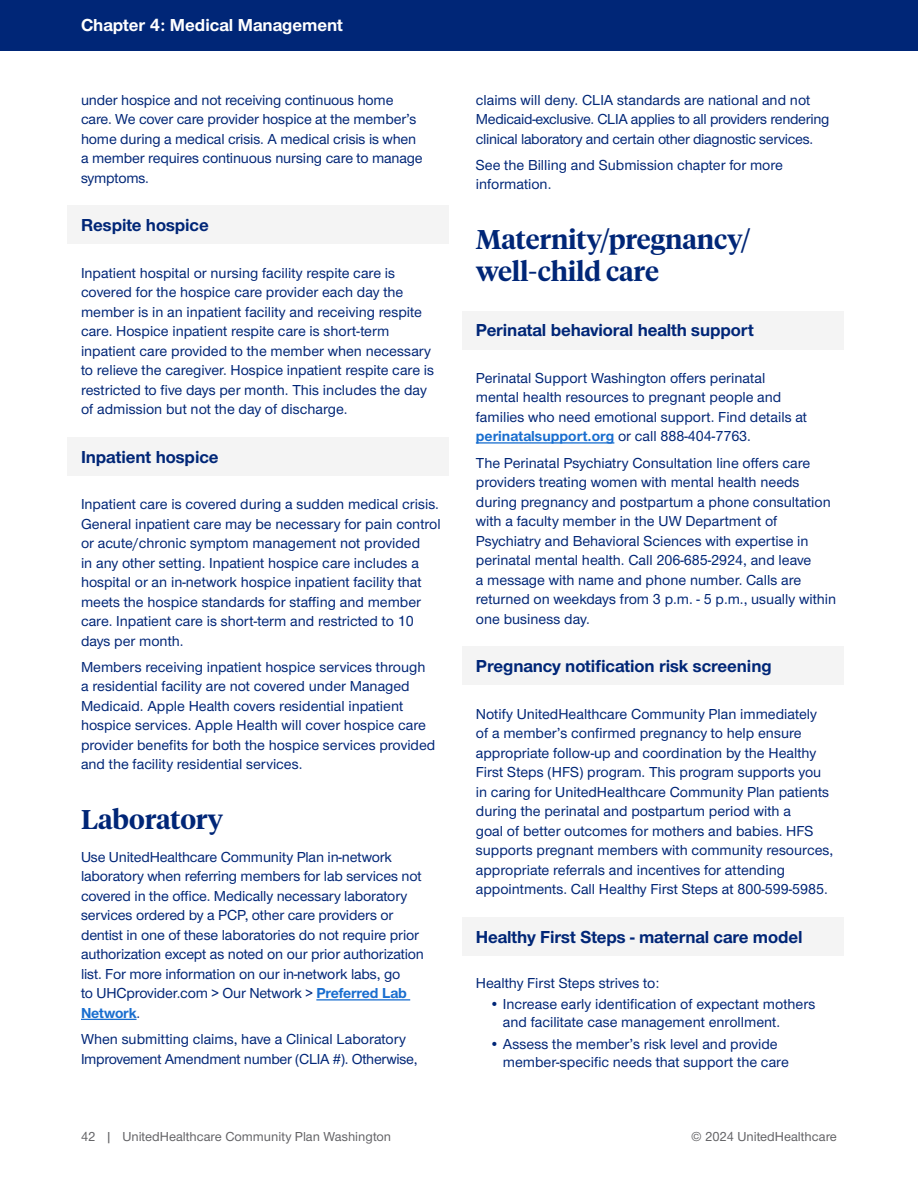
<style>
.page{position:relative;width:918px;height:1188px;background:#fff}
.page>*{position:absolute;margin:0;border:0;box-sizing:border-box;transform-origin:0 0}
.BLUE_MAIN_HEADER{font:600 27px/32.4px "UHC Serif Headline";letter-spacing:-.005em;color:#002677}
.BLUE_SUBHEAD{font:700 18px "UHC Sans";letter-spacing:-.005em;color:#002677}
.BLUE_SUBHEAD_NEW{font:700 18px "UHC Sans";letter-spacing:-.005em;color:#002677}
.t1{font:700 18px "UHC Sans";color:#fff}
.BODY{font:500 15px/19.5px "UHC Sans";color:#002677}
.BODY-2{font:500 15px/19.5px "UHC Sans";letter-spacing:-.02em;color:#002677}
.t2{font:13.5px "UHC Sans";color:#636366}
.s1{font-weight:700;color:#196ecf}
</style>
<div class="page">
<div style="left:0;top:0;width:918px;height:51px;background:#002677"></div>
<div style="left:68px;top:206px;width:381px;height:38px;background:#f4f4f4"></div>
<div style="left:68px;top:437px;width:381px;height:38px;background:#f4f4f4"></div>
<hr style="left:316px;top:999px;width:94px;height:2px;background:#196ecf">
<hr style="left:81px;top:1019px;width:56px;height:1px;background:#196ecf">
<div style="left:462px;top:311px;width:382px;height:38px;background:#f4f4f4"></div>
<hr style="left:476px;top:442px;width:138px;height:2px;background:#196ecf">
<div style="left:462px;top:647px;width:382px;height:38px;background:#f4f4f4"></div>
<div style="left:462px;top:917px;width:382px;height:39px;background:#f4f4f4"></div>
<p class="t1" style="left:81px;top:13px;width:264px">Chapter 4: Medical Management</p>
<p class="BODY" style="left:81px;top:89px;width:343px">under hospice and not receiving continuous home care. We cover care provider hospice at the member’s home during a medical crisis. A medical crisis is when a member requires continuous nursing care to manage symptoms.</p>
<p class="BLUE_SUBHEAD" style="left:81px;top:213px;width:129px">Respite hospice</p>
<p class="BODY" style="left:81px;top:262px;width:355px">Inpatient hospital or nursing facility respite care is covered for the hospice care provider each day the member is in an inpatient facility and receiving respite care. Hospice inpatient respite care is short-term inpatient care provided to the member when necessary to relieve the caregiver. Hospice inpatient respite care is restricted to five days per month. This includes the day of admission but not the day of discharge.</p>
<p class="BLUE_SUBHEAD" style="left:81px;top:445px;width:139px">Inpatient hospice</p>
<p class="BODY" style="left:81px;top:494px;width:361px">Inpatient care is covered during a sudden medical crisis.<br>General inpatient care may be necessary for pain control or acute/chronic symptom management not provided<br>in any other setting. Inpatient hospice care includes a hospital or an in-network hospice inpatient facility that meets the hospice standards for staffing and member care. Inpatient care is short-term and restricted to 10 days per month.</p>
<p class="BODY" style="left:81px;top:657px;width:356px">Members receiving inpatient hospice services through a residential facility are not covered under Managed Medicaid. Apple Health covers residential inpatient hospice services. Apple Health will cover hospice care provider benefits for both the hospice services provided and the facility residential services.</p>
<p class="BLUE_MAIN_HEADER" style="left:81px;top:802px;width:144px">Laboratory</p>
<p class="BODY" style="left:81px;top:846px;width:345px">Use UnitedHealthcare Community Plan in-network laboratory when referring members for lab services not covered in the office. Medically necessary laboratory services ordered by a PCP, other care providers or dentist in one of these laboratories do not require prior authorization except as noted on our prior authorization list. For more information on our in-network labs, go<br>to UHCprovider.com &gt; Our Network &gt; <span class="s1">Preferred Lab Network</span>.</p>
<p class="BODY" style="left:81px;top:1029px;width:338px">When submitting claims, have a Clinical Laboratory<br>Improvement Amendment number (CLIA #). Otherwise,</p>
<p class="BODY-2" style="left:476px;top:89px;width:355px">claims will deny. CLIA standards are national and not<br>Medicaid-exclusive. CLIA applies to all providers rendering clinical laboratory and certain other diagnostic services.</p>
<p class="BODY" style="left:476px;top:154px;width:309px">See the Billing and Submission chapter for more information.</p>
<p class="BLUE_MAIN_HEADER" style="left:476px;top:222px;width:276px">Maternity/pregnancy/ well-child care</p>
<p class="BLUE_SUBHEAD_NEW" style="left:476px;top:318px;width:280px">Perinatal behavioral health support</p>
<p class="BODY" style="left:476px;top:368px;width:333px">Perinatal Support Washington offers perinatal mental health resources to pregnant people and families who need emotional support. Find details at <span class="s1">perinatalsupport.org</span> or call 888-404-7763.</p>
<p class="BODY" style="left:476px;top:452px;width:362px">The Perinatal Psychiatry Consultation line offers care providers treating women with mental health needs during pregnancy and postpartum a phone consultation with a faculty member in the UW Department of Psychiatry and Behavioral Sciences with expertise in perinatal mental health. Call 206-685-2924, and leave<br>a message with name and phone number. Calls are returned on weekdays from 3 p.m. - 5 p.m., usually within one business day.</p>
<p class="BLUE_SUBHEAD" style="left:476px;top:654px;width:297px">Pregnancy notification risk screening</p>
<p class="BODY" style="left:476px;top:703px;width:359px">Notify UnitedHealthcare Community Plan immediately<br>of a member’s confirmed pregnancy to help ensure appropriate follow-up and coordination by the Healthy First Steps (HFS) program. This program supports you in caring for UnitedHealthcare Community Plan patients during the perinatal and postpartum period with a<br>goal of better outcomes for mothers and babies. HFS supports pregnant members with community resources, appropriate referrals and incentives for attending appointments. Call Healthy First Steps at 800-599-5985.</p>
<p class="BLUE_SUBHEAD" style="left:476px;top:925px;width:328px">Healthy First Steps - maternal care model</p>
<p class="BODY" style="left:476px;top:972px;width:185px">Healthy First Steps strives to:</p>
<p class="BODY" style="left:503px;top:995px;width:314px;line-height:18px;text-indent:-14px">• Increase early identification of expectant mothers and facilitate case management enrollment.</p>
<p class="BODY" style="left:503px;top:1034px;width:287px;line-height:18px;text-indent:-14px">• Assess the member’s risk level and provide member-specific needs that support the care</p>
<p class="t2" style="left:81px;top:1128px;width:312px">42 | UnitedHealthcare Community Plan Washington</p>
<p class="t2" style="left:691px;top:1128px;width:147px">© 2024 UnitedHealthcare</p>
</div>
